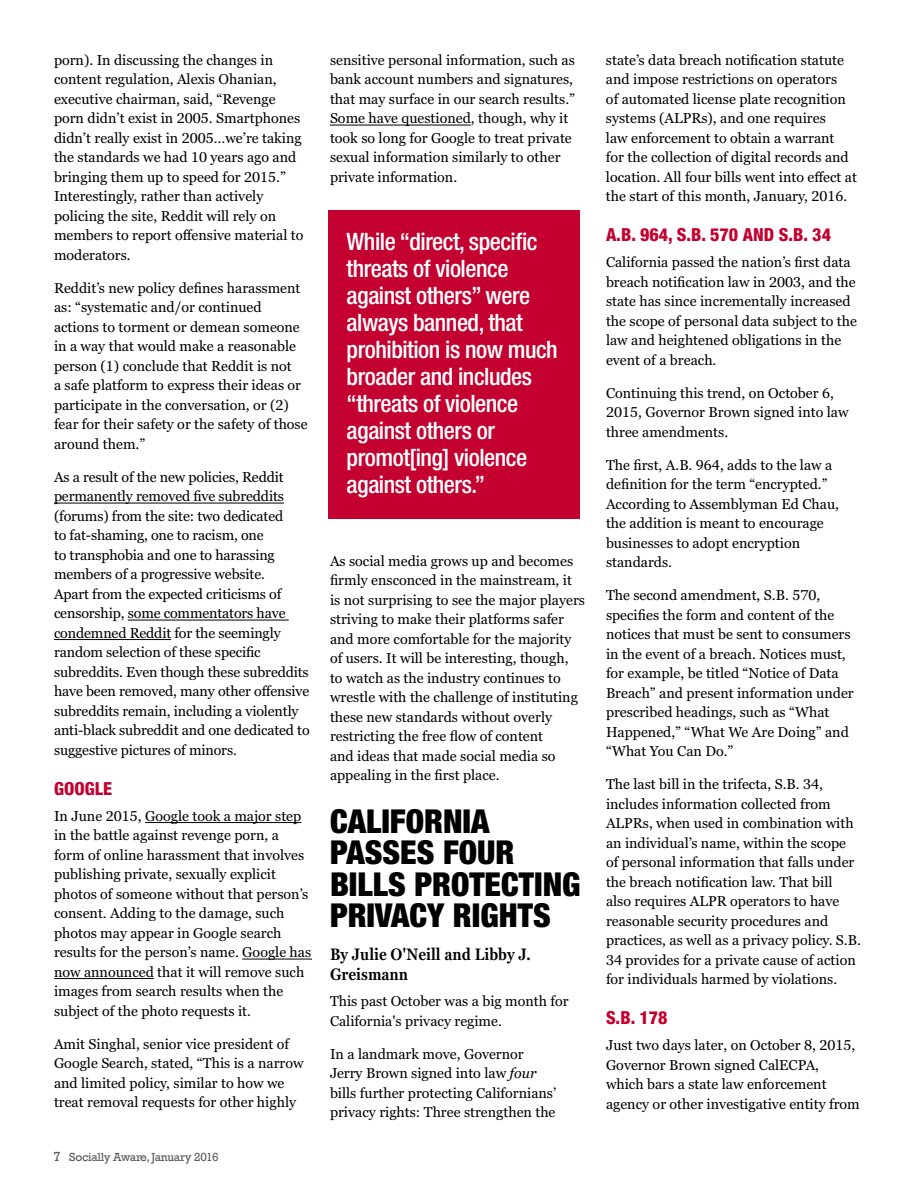
<style>
.page{position:relative;width:918px;height:1188px;background:#fff}
.page>*{position:absolute;margin:0;border:0;box-sizing:border-box;transform-origin:0 0}
.t1{font:900 condensed 33px/31.5px "Helvetica Neue LT Std";color:#000}
.t2{font:500 condensed 24px/27px "Helvetica Neue LT Std";letter-spacing:-.02em;color:#fff}
.t3{font:800 condensed 18px "Helvetica Neue LT Std";color:#c3002f}
.t4{font:600 condensed 16.5px/19.5px "Georgia Pro";color:#000}
.t5{font:14.25px/19.5px "Georgia Pro";color:#000}
.t6{font:12px "Rockwell";letter-spacing:-.02em;color:#58595b}
.s1{font-size:13.5px}
.s2{font-style:italic}
</style>
<div class="page">
<hr style="left:54px;top:503px;width:230px;height:1px;background:#000">
<hr style="left:128px;top:620px;width:161px;height:1px;background:#000">
<hr style="left:54px;top:639px;width:117px;height:1px;background:#000">
<hr style="left:145px;top:822px;width:156px;height:1px;background:#000">
<hr style="left:242px;top:959px;width:70px;height:1px;background:#000">
<hr style="left:54px;top:978px;width:100px;height:1px;background:#000">
<hr style="left:330px;top:125px;width:141px;height:1px;background:#000">
<div style="left:328px;top:210px;width:252px;height:309px;background:#c3002f"></div>
<p class="t5" style="left:54px;top:51px;width:251px">porn). In discussing the changes in content regulation, Alexis Ohanian, executive chairman, said, “Revenge porn didn’t exist in 2005. Smartphones didn’t really exist in 2005…we’re taking the standards we had 10 years ago and bringing them up to speed for 2015.” Interestingly, rather than actively policing the site, Reddit will rely on members to report offensive material to moderators.</p>
<p class="t5" style="left:54px;top:279px;width:255px">Reddit’s new policy defines harassment as: “systematic and/or continued actions to torment or demean someone in a way that would make a reasonable person (1) conclude that Reddit is not<br>a safe platform to express their ideas or participate in the conversation, or (2) fear for their safety or the safety of those around them.”</p>
<p class="t5" style="left:54px;top:468px;width:257px">As a result of the new policies, Reddit permanently removed five subreddits (forums) from the site: two dedicated<br>to fat-shaming, one to racism, one<br>to transphobia and one to harassing members of a progressive website.<br>Apart from the expected criticisms of censorship, some commentators have condemned Reddit for the seemingly random selection of these specific subreddits. Even though these subreddits have been removed, many other offensive subreddits remain, including a violently anti-black subreddit and one dedicated to suggestive pictures of minors.</p>
<p class="t3" style="left:54px;top:777px;width:60px">GOOGLE</p>
<p class="t5" style="left:54px;top:807px;width:259px">In June 2015, Google took a major step in the battle against revenge porn, a form of online harassment that involves publishing private, sexually explicit photos of someone without that person’s consent. Adding to the damage, such photos may appear in Google search results for the person’s name. Google has now announced that it will remove such images from search results when the subject of the photo requests it.</p>
<p class="t5" style="left:54px;top:1035px;width:251px">Amit Singhal, senior vice president of Google Search, stated, “This is a narrow and limited policy, similar to how we treat removal requests for other highly</p>
<p class="t6" style="left:53px;top:1150px;width:167px"><span class="s1">7</span> Socially Aware, January 2016</p>
<p class="t5" style="left:330px;top:51px;width:247px">sensitive personal information, such as bank account numbers and signatures, that may surface in our search results.” Some have questioned, though, why it took so long for Google to treat private sexual information similarly to other private information.</p>
<h2 class="t2" style="left:347px;top:227px;width:213px">While “direct, specific threats of violence against others” were always banned, that prohibition is now much broader and includes “threats of violence against others or promot[ing] violence against others.”</h2>
<p class="t5" style="left:330px;top:552px;width:257px">As social media grows up and becomes firmly ensconced in the mainstream, it is not surprising to see the major players striving to make their platforms safer and more comfortable for the majority of users. It will be interesting, though,<br>to watch as the industry continues to wrestle with the challenge of instituting these new standards without overly restricting the free flow of content<br>and ideas that made social media so appealing in the first place.</p>
<h1 class="t1" style="left:330px;top:805px;width:16px">CALI</h1>
<h1 class="t1" style="left:330px;top:805px;width:252px;text-indent:60px">FORNIA<br>PASSES FOUR<br>BILLS PROTECTING<br>PRIVACY</h1>
<h1 class="t1" style="left:453px;top:899px;width:99px">RIGHTS</h1>
<p class="t4" style="left:330px;top:945px;width:203px">By Julie O'Neill and Libby J.<br>Greismann</p>
<p class="t5" style="left:330px;top:992px;width:240px">This past October was a big month for<br>California's privacy regime.</p>
<p class="t5" style="left:330px;top:1044px;width:228px">In a landmark move, Governor Jerry Brown signed into law <span class="s2">four </span>bills further protecting Californians’ privacy rights: Three strengthen the</p>
<p class="t5" style="left:606px;top:51px;width:253px">state’s data breach notification statute and impose restrictions on operators<br>of automated license plate recognition systems (ALPRs), and one requires<br>law enforcement to obtain a warrant<br>for the collection of digital records and location. All four bills went into effect at the start of this month, January, 2016.</p>
<p class="t3" style="left:606px;top:223px;width:227px">A.B. 964, S.B. 570 AND S.B. 34</p>
<p class="t5" style="left:606px;top:253px;width:253px">California passed the nation’s first data breach notification law in 2003, and the state has since incrementally increased the scope of personal data subject to the law and heightened obligations in the event of a breach.</p>
<p class="t5" style="left:606px;top:384px;width:244px">Continuing this trend, on October 6,<br>2015, Governor Brown signed into law three amendments.</p>
<p class="t5" style="left:606px;top:456px;width:235px">The first, A.B. 964, adds to the law a definition for the term “encrypted.”<br>According to Assemblyman Ed Chau, the addition is meant to encourage businesses to adopt encryption standards.</p>
<p class="t5" style="left:606px;top:586px;width:249px">The second amendment, S.B. 570, specifies the form and content of the notices that must be sent to consumers in the event of a breach. Notices must, for example, be titled “Notice of Data Breach” and present information under prescribed headings, such as “What Happened,” “What We Are Doing” and “What You Can Do.”</p>
<p class="t5" style="left:606px;top:775px;width:256px">The last bill in the trifecta, S.B. 34, includes information collected from ALPRs, when used in combination with an individual’s name, within the scope of personal information that falls under the breach notification law. That bill also requires ALPR operators to have reasonable security procedures and practices, as well as a privacy policy. S.B.<br>34 provides for a private cause of action for individuals harmed by violations.</p>
<p class="t3" style="left:606px;top:1006px;width:63px">S.B. 178</p>
<p class="t5" style="left:606px;top:1036px;width:255px">Just two days later, on October 8, 2015, Governor Brown signed CalECPA, which bars a state law enforcement agency or other investigative entity from</p>
</div>
